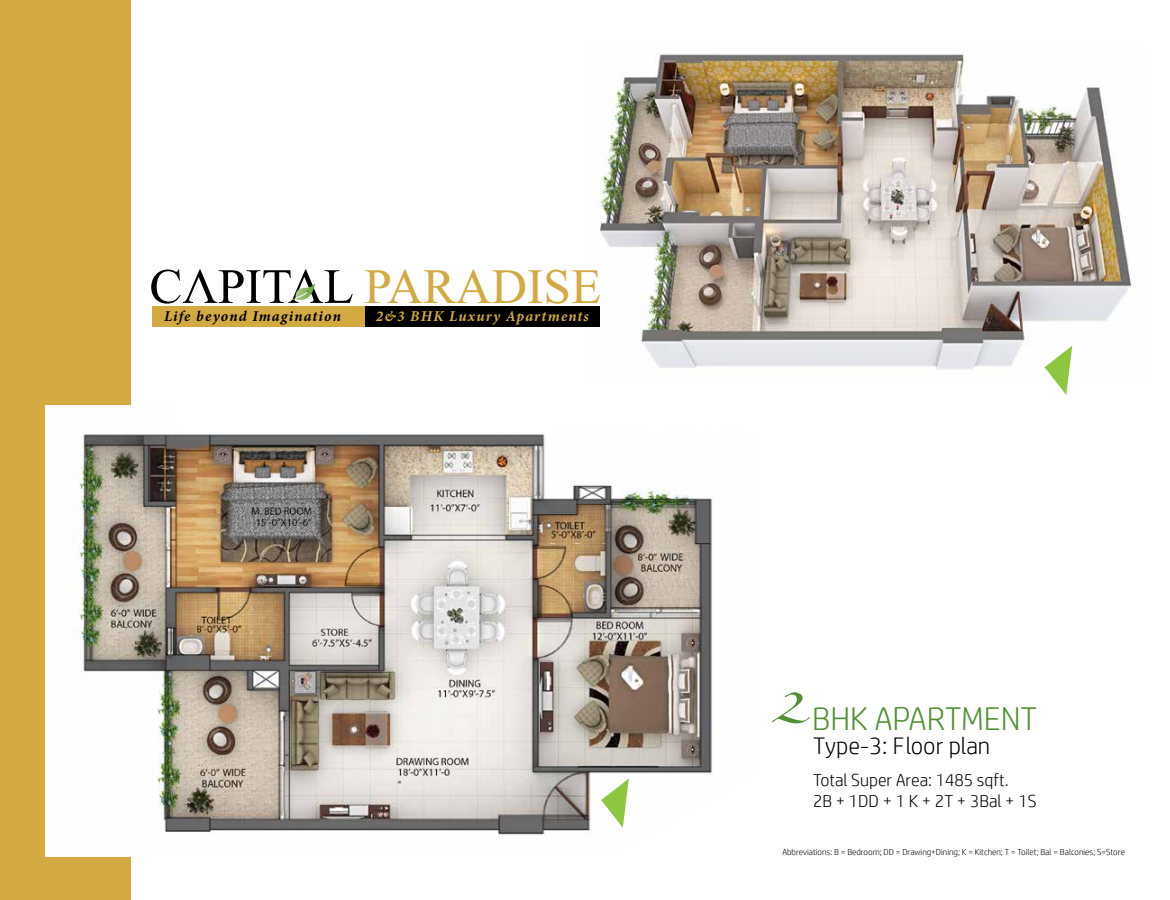
<style>
.page{position:relative;width:1170px;height:900px;background:#fff}
.page>*{position:absolute;margin:0;border:0;box-sizing:border-box;transform-origin:0 0}
.t1{font:129px "Linotype Zapfino Two";color:#519032}
.t2{font:49.38px "Times New Roman";color:#d2aa41}
.t3{font:300 33px "HP Simplified";color:#519032}
.t4{font:300 24px "HP Simplified";color:#000}
.t5{font:300 17.5px/21px "HP Simplified";color:#000}
.t6{font:italic 700 15px "Minion Pro";letter-spacing:.08em;color:#d2aa41}
.t7{font:italic 700 15px "Minion Pro";letter-spacing:.075em;color:#000}
.t8{font:300 8.75px "HP Simplified";color:#000}
</style>
<div class="page">
<div style="left:0;top:0;width:131px;height:900px;background:#d2aa41"></div>
<img style="left:45px;top:405px;width:668px;height:452px">
<img style="left:584px;top:54px;width:548px;height:316px">
<svg style="left:601px;top:779px;width:28px;height:49px"></svg>
<svg style="left:1045px;top:346px;width:27px;height:49px"></svg>
<div style="left:346px;top:307px;width:254px;height:20px;background:#000"></div>
<div style="left:152px;top:307px;width:213px;height:20px;background:#d2aa41"></div>
<svg style="left:151px;top:269px;width:202px;height:35px"></svg>
<h2 class="t2" style="left:365px;top:254px;width:238px">PARADISE</h2>
<h3 class="t7" style="left:164px;top:306px;width:179px">Life beyond Imagination</h3>
<h3 class="t6" style="left:376px;top:306px;width:215px">2&amp;3 BHK Luxury Apartments</h3>
<h1 class="t1" style="left:771px;top:601px;width:37px">2</h1>
<h3 class="t3" style="left:812px;top:700px;width:227px">BHK APARTMENT</h3>
<h3 class="t4" style="left:813px;top:732px;width:179px">Type-3: Floor plan</h3>
<h3 class="t5" style="left:813px;top:769px;width:225px">Total Super Area: 1485 sqft.<br>2B + 1DD + 1 K + 2T + 3Bal + 1S</h3>
<p class="t8" style="left:782px;top:847px;width:344px">Abbreviations: B = Bedroom; DD = Drawing+Dining; K = Kitchen; T = Toilet; Bal = Balconies; S=Store</p>
</div>
